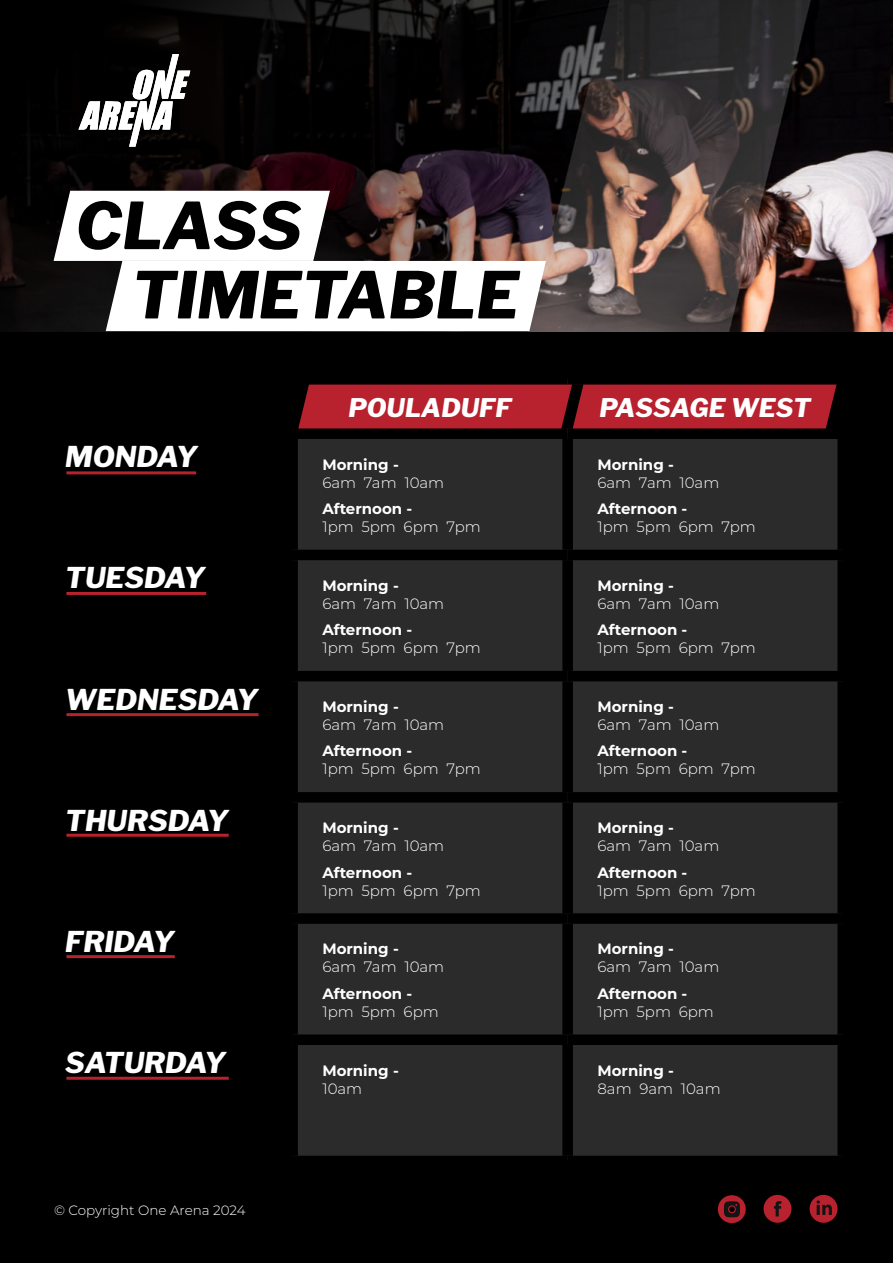
<style>
.page{position:relative;width:893px;height:1263px;background:#000}
.page>*{position:absolute;margin:0;border:0;box-sizing:border-box;transform-origin:0 0}
.t1{font:italic 800 64.2px/69.3px "Libre Franklin";color:#000}
.t2{font:italic 800 28.5px "Libre Franklin";color:#fff}
.t3{font:italic 800 25.5px "Libre Franklin";color:#fff}
.t4{font:300 15px "Montserrat";color:#fff}
.t5{font:700 15px "Montserrat";color:#fff}
.t6{font:300 13.5px "Montserrat";color:#fff}
</style>
<div class="page">
<svg style="left:0;top:0;width:893px;height:331px"></svg>
<div style="left:763px;top:1195px;width:28px;height:28px;background:#b8212e;border-radius:50%"></div>
<svg style="left:774px;top:1201px;width:8px;height:15px"></svg>
<div style="left:810px;top:1195px;width:27px;height:28px;background:#b8212e;border-radius:50%"></div>
<svg style="left:816px;top:1200px;width:16px;height:15px"></svg>
<div style="left:718px;top:1195px;width:28px;height:28px;background:#b8212e;border-radius:50%"></div>
<svg style="left:724px;top:1201px;width:16px;height:16px"></svg>
<div style="left:729px;top:1206px;width:6px;height:7px;background:#000;border-radius:50%"></div>
<div style="left:728px;top:1205px;width:8px;height:8px;border:1px solid #b8212e;border-radius:50%"></div>
<svg style="left:78px;top:54px;width:112px;height:93px"></svg>
<svg style="left:54px;top:191px;width:492px;height:140px;background:#c3bebe"></svg>
<div style="left:298px;top:439px;width:539px;height:717px;background:#2b2b2b"></div>
<div style="left:562px;top:439px;width:11px;height:111px;background:#000"></div>
<div style="left:562px;top:560px;width:11px;height:111px;background:#000"></div>
<div style="left:562px;top:681px;width:11px;height:111px;background:#000"></div>
<div style="left:562px;top:802px;width:11px;height:111px;background:#000"></div>
<div style="left:562px;top:924px;width:11px;height:110px;background:#000"></div>
<div style="left:293px;top:1034px;width:275px;height:11px;background:#000"></div>
<div style="left:568px;top:1034px;width:280px;height:11px;background:#000"></div>
<div style="left:287px;top:550px;width:281px;height:10px;background:#000"></div>
<div style="left:568px;top:550px;width:280px;height:10px;background:#000"></div>
<div style="left:287px;top:671px;width:281px;height:10px;background:#000"></div>
<div style="left:568px;top:671px;width:280px;height:10px;background:#000"></div>
<div style="left:287px;top:792px;width:281px;height:10px;background:#000"></div>
<div style="left:568px;top:792px;width:280px;height:10px;background:#000"></div>
<div style="left:287px;top:913px;width:281px;height:11px;background:#000"></div>
<div style="left:568px;top:913px;width:280px;height:11px;background:#000"></div>
<div style="left:562px;top:1045px;width:11px;height:111px;background:#000"></div>
<svg style="left:298px;top:379px;width:539px;height:55px"></svg>
<hr style="left:66px;top:471px;width:130px;height:3px;background:#b8212e">
<hr style="left:66px;top:592px;width:140px;height:3px;background:#b8212e">
<hr style="left:66px;top:713px;width:193px;height:3px;background:#b8212e">
<hr style="left:66px;top:834px;width:163px;height:3px;background:#b8212e">
<hr style="left:66px;top:955px;width:109px;height:3px;background:#b8212e">
<hr style="left:66px;top:1077px;width:163px;height:3px;background:#b8212e">
<h1 class="t1" style="left:132px;top:191px;width:389px;text-indent:-56px">CLASS<br>TIMETABLE</h1>
<h3 class="t3" style="left:348px;top:392px;width:165px">POULADUFF</h3>
<h3 class="t3" style="left:599px;top:392px;width:213px">PASSAGE WEST</h3>
<h2 class="t2" style="left:65px;top:440px;width:133px">MONDAY</h2>
<p class="t5" style="left:322px;top:453px;width:78px">Morning -</p>
<p class="t4" style="left:322px;top:472px;width:123px">6am 7am 10am</p>
<p class="t5" style="left:322px;top:498px;width:91px">Afternoon -</p>
<p class="t4" style="left:322px;top:516px;width:160px">1pm 5pm 6pm 7pm</p>
<h2 class="t2" style="left:65px;top:561px;width:141px">TUESDAY</h2>
<p class="t5" style="left:322px;top:575px;width:78px">Morning -</p>
<p class="t4" style="left:322px;top:593px;width:123px">6am 7am 10am</p>
<p class="t5" style="left:322px;top:619px;width:91px">Afternoon -</p>
<p class="t4" style="left:322px;top:638px;width:160px">1pm 5pm 6pm 7pm</p>
<h2 class="t2" style="left:65px;top:682px;width:194px">WEDNESDAY</h2>
<p class="t5" style="left:322px;top:696px;width:78px">Morning -</p>
<p class="t4" style="left:322px;top:714px;width:123px">6am 7am 10am</p>
<p class="t5" style="left:322px;top:740px;width:91px">Afternoon -</p>
<p class="t4" style="left:322px;top:759px;width:160px">1pm 5pm 6pm 7pm</p>
<h2 class="t2" style="left:65px;top:803px;width:165px">THURSDAY</h2>
<p class="t5" style="left:322px;top:817px;width:78px">Morning -</p>
<p class="t4" style="left:322px;top:836px;width:123px">6am 7am 10am</p>
<p class="t5" style="left:322px;top:861px;width:91px">Afternoon -</p>
<p class="t4" style="left:322px;top:880px;width:160px">1pm 5pm 6pm 7pm</p>
<h2 class="t2" style="left:65px;top:924px;width:110px">FRIDAY</h2>
<p class="t5" style="left:322px;top:938px;width:78px">Morning -</p>
<p class="t4" style="left:322px;top:957px;width:123px">6am 7am 10am</p>
<p class="t5" style="left:322px;top:983px;width:91px">Afternoon -</p>
<p class="t4" style="left:322px;top:1001px;width:118px">1pm 5pm 6pm</p>
<h2 class="t2" style="left:65px;top:1046px;width:162px">SATURDAY</h2>
<p class="t5" style="left:322px;top:1059px;width:78px">Morning -</p>
<p class="t4" style="left:322px;top:1078px;width:41px">10am</p>
<p class="t6" style="left:54px;top:1201px;width:193px">© Copyright One Arena 2024</p>
<p class="t5" style="left:597px;top:453px;width:78px">Morning -</p>
<p class="t4" style="left:597px;top:472px;width:123px">6am 7am 10am</p>
<p class="t5" style="left:597px;top:498px;width:91px">Afternoon -</p>
<p class="t4" style="left:597px;top:516px;width:160px">1pm 5pm 6pm 7pm</p>
<p class="t5" style="left:597px;top:575px;width:78px">Morning -</p>
<p class="t4" style="left:597px;top:593px;width:123px">6am 7am 10am</p>
<p class="t5" style="left:597px;top:619px;width:91px">Afternoon -</p>
<p class="t4" style="left:597px;top:638px;width:160px">1pm 5pm 6pm 7pm</p>
<p class="t5" style="left:597px;top:696px;width:78px">Morning -</p>
<p class="t4" style="left:597px;top:714px;width:123px">6am 7am 10am</p>
<p class="t5" style="left:597px;top:740px;width:91px">Afternoon -</p>
<p class="t4" style="left:597px;top:759px;width:160px">1pm 5pm 6pm 7pm</p>
<p class="t5" style="left:597px;top:817px;width:78px">Morning -</p>
<p class="t4" style="left:597px;top:836px;width:123px">6am 7am 10am</p>
<p class="t5" style="left:597px;top:861px;width:91px">Afternoon -</p>
<p class="t4" style="left:597px;top:880px;width:160px">1pm 5pm 6pm 7pm</p>
<p class="t5" style="left:597px;top:938px;width:78px">Morning -</p>
<p class="t4" style="left:597px;top:957px;width:123px">6am 7am 10am</p>
<p class="t5" style="left:597px;top:983px;width:91px">Afternoon -</p>
<p class="t4" style="left:597px;top:1001px;width:118px">1pm 5pm 6pm</p>
<p class="t5" style="left:597px;top:1059px;width:78px">Morning -</p>
<p class="t4" style="left:597px;top:1078px;width:125px">8am 9am 10am</p>
</div>
